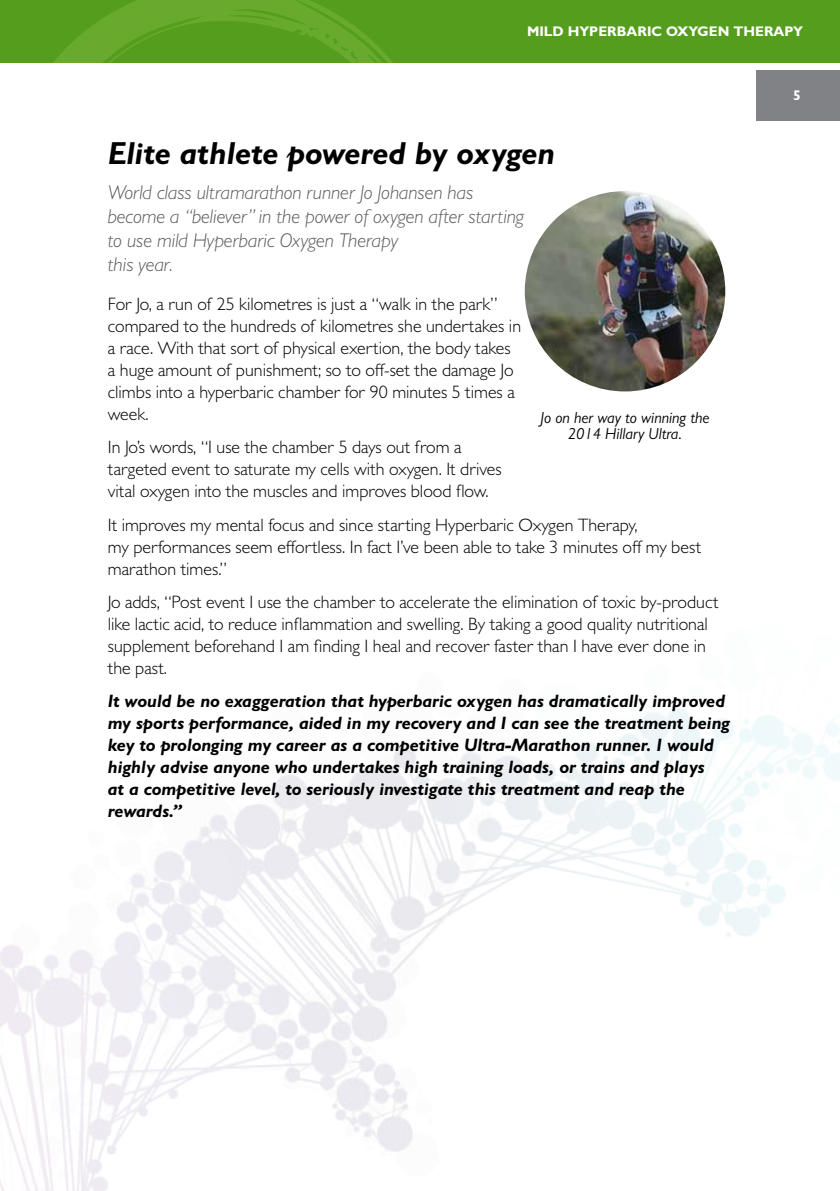
<style>
.page{position:relative;width:840px;height:1191px;background:#fff}
.page>*{position:absolute;margin:0;border:0;box-sizing:border-box;transform-origin:0 0}
.t1{font:italic 700 32px "Gill Sans MT Pro";color:#000}
.t2{font:italic 300 20px/24px "Gill Sans MT Pro";color:#58595b}
.t3{font:300 18px/22px "Gill Sans MT Pro";color:#000}
.t4{font:italic 700 18px/22px "Gill Sans MT Pro";color:#000}
.t5{font:italic 16px/16px "Gill Sans MT Pro";color:#000;text-align:center}
.t6{font:700 14px "Gill Sans MT Pro";color:#fff}
</style>
<div class="page">
<div style="left:0;top:0;width:839px;height:62px;background:#559d1d"></div>
<svg style="left:0;top:0;width:450px;height:63px"></svg>
<div style="left:756px;top:70px;width:83px;height:50px;background:#808285"></div>
<img style="left:524px;top:191px;width:201px;height:200px;border-radius:100px">
<p class="t6" style="left:526px;top:22px;width:277px">MILD HYPERBARIC OXYGEN TH ERAPY</p>
<h1 class="t1" style="left:108px;top:133px;width:448px">Elite athlete powered by oxygen</h1>
<p class="t2" style="left:108px;top:180px;width:417px">World class ultramarathon runner Jo Johansen has become a “believer” in the power of oxygen after starting to use mild Hyperbaric Oxygen Therapy<br>this year.</p>
<p class="t3" style="left:108px;top:293px;width:414px">For Jo, a run of 25 kilometres is just a “walk in the park” compared to the hundreds of kilometres she undertakes in a race. With that sort of physical exertion, the body takes a huge amount of punishment; so to off-set the damage Jo climbs into a hyperbaric chamber for 90 minutes 5 times a week.</p>
<p class="t3" style="left:108px;top:436px;width:395px">In Jo’s words, “I use the chamber 5 days out from a targeted event to saturate my cells with oxygen. It drives vital oxygen into the muscles and improves blood flow.</p>
<p class="t3" style="left:108px;top:513px;width:594px">It improves my mental focus and since starting Hyperbaric Oxygen Therapy,<br>my performances seem effortless. In fact I’ve been able to take 3 minutes off my best marathon times.”</p>
<p class="t3" style="left:108px;top:591px;width:612px">Jo adds, “Post event I use the chamber to accelerate the elimination of toxic by-product like lactic acid, to reduce inflammation and swelling. By taking a good quality nutritional supplement beforehand I am finding I heal and recover faster than I have ever done in the past.</p>
<p class="t4" style="left:108px;top:690px;width:623px">It would be no exaggeration that hyperbaric oxygen has dramatically improved my sports performance, aided in my recovery and I can see the treatment being key to prolonging my career as a competitive Ultra-Marathon runner. I would highly advise anyone who undertakes high training loads, or trains and plays<br>at a competitive level, to seriously investigate this treatment and reap the rewards.”</p>
<p class="t5" style="left:540px;top:410px;width:170px">Jo on her way to winning the<br>2014 Hillary Ultra.</p>
<p class="t6" style="left:792px;top:87px;width:9px">5</p>
</div>
